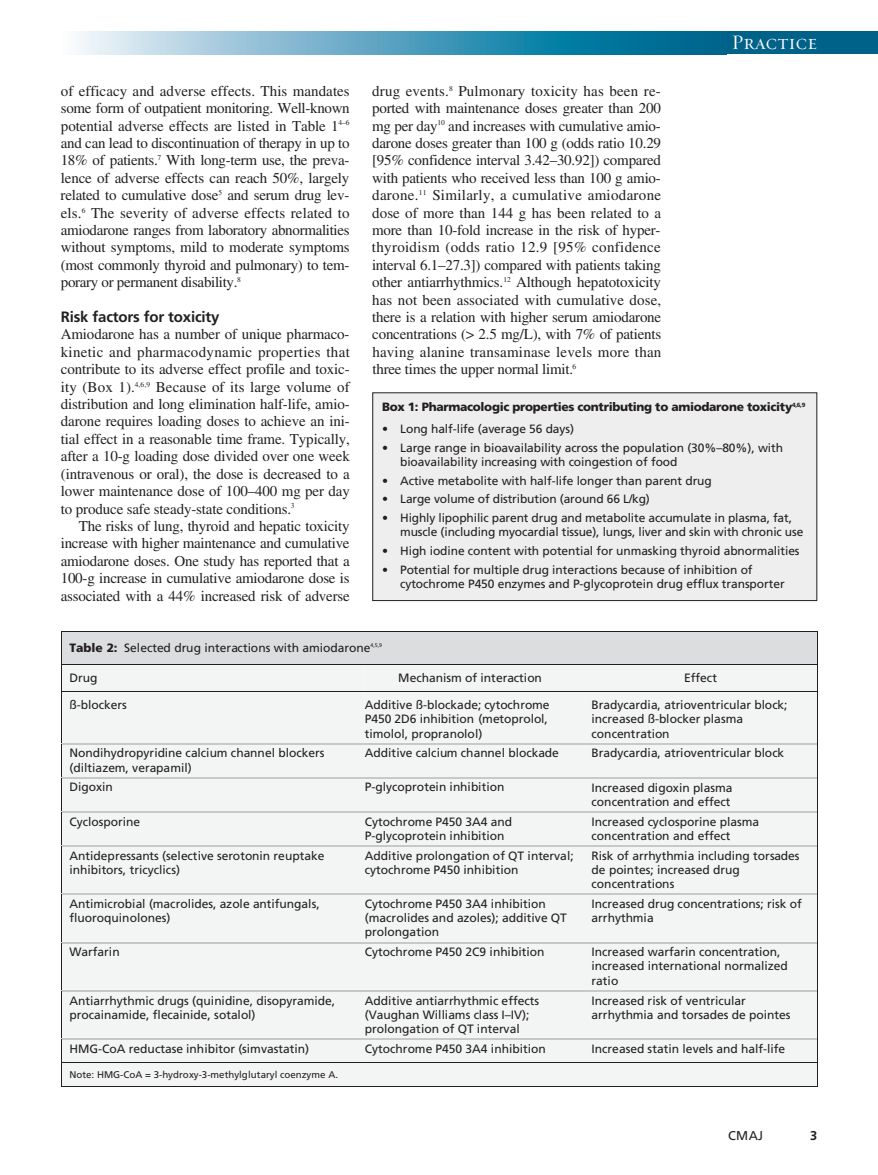
<style>
.page{position:relative;width:878px;height:1175px;background:#fff}
.page>*{position:absolute;margin:0;border:0;box-sizing:border-box;transform-origin:0 0}
.t1{font:21px "Requiem Display HTF Small Caps";letter-spacing:.005em;color:#fff}
.t2{font:15px/17.4px "Times";letter-spacing:-.015em;color:#231f20;text-align:justify}
.t3{font:700 15px "Frutiger";letter-spacing:-.01em;color:#231f20}
.t4{font:12.75px "Frutiger";color:#231f20}
.t5{font:700 12.75px "Frutiger";color:#231f20}
.t6{font:12px/14.2px "Frutiger";color:#231f20}
.t7{font:900 12px "Frutiger";letter-spacing:-.025em;color:#231f20}
.t8{font:9.75px "Frutiger";color:#231f20}
.t9{font:5.25px "Frutiger";color:#231f20}
.s1{font-weight:900}
</style>
<div class="page">
<div style="left:716px;top:32px;width:162px;height:22px;background:#006189"></div>
<svg style="left:78px;top:32px;width:638px;height:22px;background:#5ba4c0"></svg>
<div style="left:373px;top:393px;width:443px;height:207px;background:#eeeeef"></div>
<div style="left:372px;top:392px;width:445px;height:209px;border:1px solid #231f20"></div>
<svg style="left:61px;top:631px;width:757px;height:456px"></svg>
<p class="t2" style="left:61px;top:84px;width:291px">of efficacy and adverse effects. This mandates some form of outpatient monitoring. Well-known potential adverse effects are listed in Table 1<sup>4–6 </sup>and can lead to discontinuation of therapy in up to 18% of patients.<sup>7</sup> With long-term use, the preva&shy;lence of adverse effects can reach 50%, largely related to cumulative dose<sup>5</sup> and serum drug lev&shy;els.<sup>6</sup> The severity of adverse effects related to amiodarone ranges from laboratory abnormalities without symptoms, mild to moderate symptoms (most commonly thyroid and pulmonary) to tem&shy;porary or permanent disability.<sup>8</sup></p>
<p class="t3" style="left:61px;top:311px;width:160px">Risk factors for toxicity</p>
<p class="t2" style="left:61px;top:327px;width:290px">Amiodarone has a number of unique pharmaco&shy;kinetic and pharmacodynamic properties that contribute to its adverse effect profile and toxic&shy;ity (Box 1).<sup>4,6,9</sup> Because of its large volume of distribution and long elimination half-life, amio&shy;darone requires loading doses to achieve an ini&shy;tial effect in a reasonable time frame. Typically, after a 10-g loading dose divided over one week (intravenous or oral), the dose is decreased to a lower maintenance dose of 100–400 mg per day to produce safe steady-state conditions.<sup>3</sup></p>
<p class="t2" style="left:61px;top:519px;width:290px;text-indent:18px">The risks of lung, thyroid and hepatic toxicity increase with higher maintenance and cumulative amiodarone doses. One study has reported that a 100-g increase in cumulative amiodarone dose is associated with a 44% increased risk of adverse</p>
<p class="t2" style="left:372px;top:84px;width:291px">drug events.<sup>8</sup> Pulmonary toxicity has been re&shy;ported with maintenance doses greater than 200 mg per day<sup>10</sup> and increases with cumulative amio&shy;darone doses greater than 100 g (odds ratio 10.29 [95% confidence interval 3.42–30.92]) compared with patients who received less than 100 g amio&shy;darone.<sup>11</sup> Similarly, a cumulative amiodarone dose of more than 144 g has been related to a more than 10-fold increase in the risk of hyper&shy;thyroidism (odds ratio 12.9 [95% confidence interval 6.1–27.3]) compared with patients taking other antiarrhythmics.<sup>12</sup> Although hepatotoxicity has not been associated with cumulative dose, there is a relation with higher serum amiodarone concentrations (&gt; 2.5 mg/L), with 7% of patients having alanine transaminase levels more than three times the upper normal limit.<sup>6</sup></p>
<h1 class="t1" style="left:731px;top:30px;width:87px">Practice</h1>
<p class="t7" style="left:382px;top:402px;width:425px">Box 1: Pharmacologic properties contributing to amiodarone toxicity<sup>4,6,9</sup></p>
<p class="t6" style="left:382px;top:422px;width:193px">• Long half-life (average 56 days)</p>
<p class="t6" style="left:400px;top:441px;width:384px;text-indent:-18px">• Large range in bioavailability across the population (30%–80%), with bioavailability increasing with coingestion of food</p>
<p class="t6" style="left:382px;top:474px;width:331px">• Active metabolite with half-life longer than parent drug</p>
<p class="t6" style="left:382px;top:493px;width:269px">• Large volume of distribution (around 66 L/kg)</p>
<p class="t6" style="left:400px;top:512px;width:405px;text-indent:-18px">• Highly lipophilic parent drug and metabolite accumulate in plasma, fat, muscle (including myocardial tissue), lungs, liver and skin with chronic use</p>
<p class="t6" style="left:382px;top:545px;width:419px">• High iodine content with potential for unmasking thyroid abnormalities</p>
<p class="t6" style="left:400px;top:563px;width:386px;text-indent:-18px">• Potential for multiple drug interactions because of inhibition of cytochrome P450 enzymes and P-glycoprotein drug efflux transporter</p>
<p class="t6" style="left:69px;top:642px;width:303px"><span class="s1">Table 2:</span> Selected drug interactions with amiodarone</p>
<p class="t9" style="left:370px;top:643px;width:13px">4,5,9</p>
<p class="t6" style="left:69px;top:672px;width:30px">Drug</p>
<p class="t6" style="left:398px;top:672px;width:145px">Mechanism of interaction</p>
<p class="t6" style="left:684px;top:672px;width:34px">Effect</p>
<p class="t6" style="left:69px;top:698px;width:59px">ß-blockers</p>
<p class="t6" style="left:365px;top:699px;width:186px">Additive ß-blockade; cytochrome<br>P450 2D6 inhibition (metoprolol, timolol, propranolol)</p>
<p class="t6" style="left:591px;top:699px;width:198px">Bradycardia, atrioventricular block; increased ß-blocker plasma concentration</p>
<p class="t6" style="left:69px;top:747px;width:256px">Nondihydropyridine calcium channel blockers (diltiazem, verapamil)</p>
<p class="t6" style="left:365px;top:747px;width:196px">Additive calcium channel blockade</p>
<p class="t6" style="left:591px;top:747px;width:194px">Bradycardia, atrioventricular block</p>
<p class="t6" style="left:69px;top:781px;width:45px">Digoxin</p>
<p class="t6" style="left:365px;top:781px;width:141px">P-glycoprotein inhibition</p>
<p class="t6" style="left:591px;top:781px;width:142px">Increased digoxin plasma concentration and effect</p>
<p class="t6" style="left:69px;top:815px;width:72px">Cyclosporine</p>
<p class="t6" style="left:365px;top:815px;width:149px">Cytochrome P450 3A4 and<br>P-glycoprotein inhibition</p>
<p class="t6" style="left:591px;top:815px;width:169px">Increased cyclosporine plasma concentration and effect</p>
<p class="t6" style="left:69px;top:849px;width:256px">Antidepressants (selective serotonin reuptake inhibitors, tricyclics)</p>
<p class="t6" style="left:365px;top:849px;width:210px">Additive prolongation of QT interval; cytochrome P450 inhibition</p>
<p class="t6" style="left:591px;top:849px;width:210px">Risk of arrhythmia including torsades de pointes; increased drug concentrations</p>
<p class="t6" style="left:69px;top:897px;width:252px">Antimicrobial (macrolides, azole antifungals, fluoroquinolones)</p>
<p class="t6" style="left:365px;top:897px;width:204px">Cytochrome P450 3A4 inhibition (macrolides and azoles); additive QT prolongation</p>
<p class="t6" style="left:591px;top:897px;width:212px">Increased drug concentrations; risk of arrhythmia</p>
<p class="t6" style="left:69px;top:945px;width:52px">Warfarin</p>
<p class="t6" style="left:365px;top:945px;width:181px">Cytochrome P450 2C9 inhibition</p>
<p class="t6" style="left:591px;top:946px;width:198px">Increased warfarin concentration, increased international normalized ratio</p>
<p class="t6" style="left:69px;top:994px;width:267px">Antiarrhythmic drugs (quinidine, disopyramide, procainamide, flecainide, sotalol)</p>
<p class="t6" style="left:365px;top:994px;width:176px">Additive antiarrhythmic effects (Vaughan Williams class I–IV); prolongation of QT interval</p>
<p class="t6" style="left:591px;top:994px;width:200px">Increased risk of ventricular arrhythmia and torsades de pointes</p>
<p class="t6" style="left:69px;top:1042px;width:241px">HMG-CoA reductase inhibitor (simvastatin)</p>
<p class="t6" style="left:365px;top:1042px;width:182px">Cytochrome P450 3A4 inhibition</p>
<p class="t6" style="left:591px;top:1042px;width:195px">Increased statin levels and half-life</p>
<p class="t8" style="left:69px;top:1070px;width:270px">Note: HMG-CoA = 3-hydroxy-3-methylglutaryl coenzyme A.</p>
<p class="t4" style="left:728px;top:1130px;width:36px">CMAJ</p>
<p class="t5" style="left:810px;top:1130px;width:9px">3</p>
</div>
